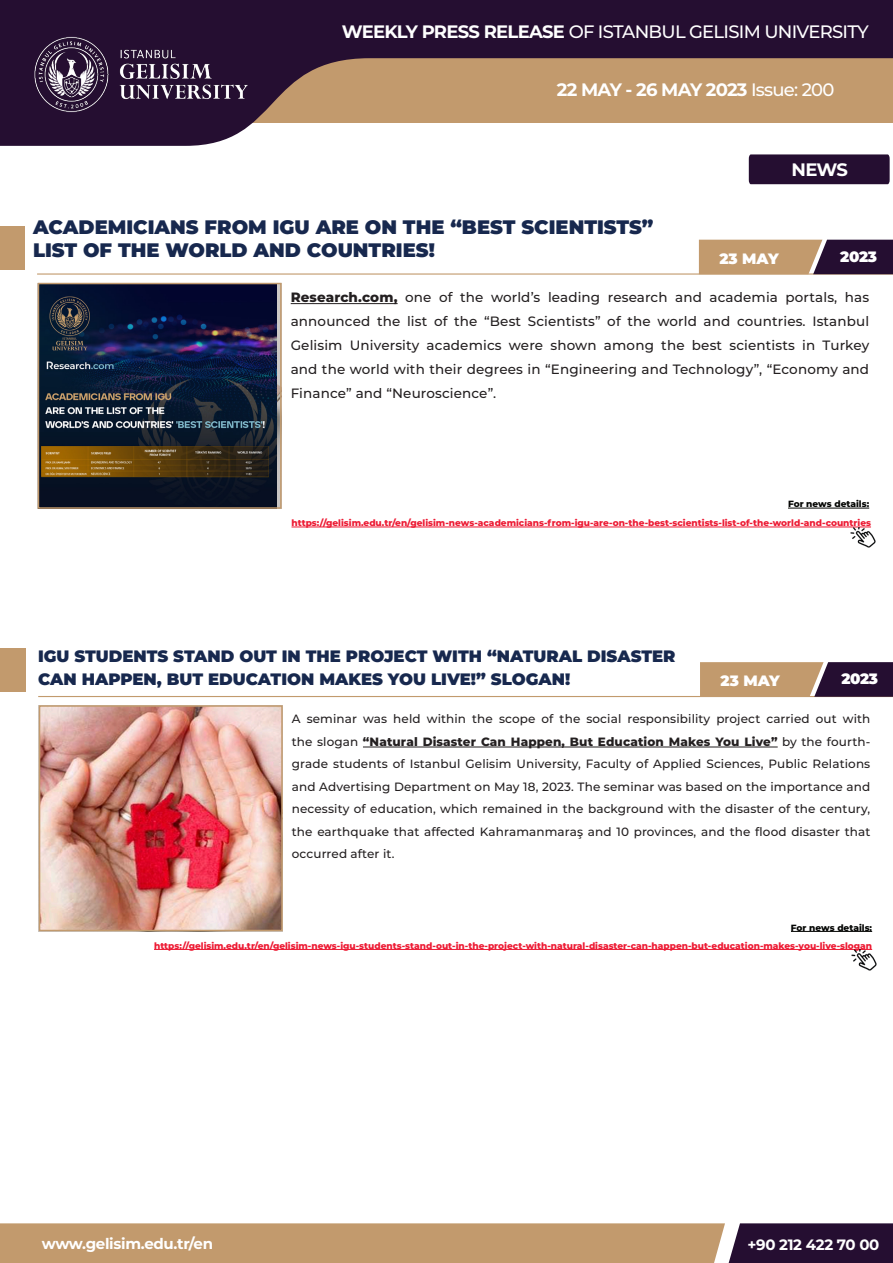
<style>
.page{position:relative;width:893px;height:1263px;background:#fff}
.page>*{position:absolute;margin:0;border:0;box-sizing:border-box;transform-origin:0 0}
.t1{font:900 19.5px/22.5px "Montserrat";color:#17284e}
.t2{font:500 18px "Montserrat";letter-spacing:-.04em;color:#fff}
.t3{font:700 18px "Montserrat";letter-spacing:-.04em;color:#fff}
.t4{font:900 16.5px/22.5px "Montserrat";color:#17284e}
.t5{font:700 15px "Montserrat";letter-spacing:-.02em;color:#fff}
.t6{font:900 15px "Montserrat";letter-spacing:-.02em;color:#fff}
.t7{font:500 13.5px/24px "Montserrat";letter-spacing:.01em;color:#231f20;text-align:justify}
.t8{font:500 12px/22.5px "Montserrat";letter-spacing:.01em;color:#231f20;text-align:justify}
.t9{font:800 9px "Montserrat";color:#ed1a33}
.t10{font:800 9px "Montserrat";color:#040503}
.s1{font-weight:700}
.s2{font-weight:500}
.s3{font-weight:800}
</style>
<div class="page">
<svg style="left:0;top:0;width:893px;height:146px;background:#7a6062"></svg>
<svg style="left:0;top:1223px;width:893px;height:40px;background:#a78366"></svg>
<img style="left:21px;top:34px;width:241px;height:81px">
<div style="left:749px;top:154px;width:141px;height:30px;background:#250e31"></div>
<hr style="left:788px;top:508px;width:81px;height:1px;background:#040503">
<hr style="left:791px;top:931px;width:81px;height:1px;background:#040503">
<hr style="left:291px;top:527px;width:580px;height:1px;background:#ed1a33">
<hr style="left:154px;top:949px;width:718px;height:1px;background:#ed1a33">
<div style="left:0;top:226px;width:24px;height:44px;background:#c29a6d"></div>
<div style="left:0;top:648px;width:25px;height:44px;background:#c29a6d"></div>
<hr style="left:37px;top:273px;width:856px;height:2px;background:#c29a6d">
<hr style="left:38px;top:696px;width:855px;height:1px;background:#c29a6d">
<svg style="left:699px;top:240px;width:194px;height:34px;background:#886759"></svg>
<svg style="left:700px;top:662px;width:193px;height:35px;background:#89695a"></svg>
<hr style="left:291px;top:303px;width:107px;height:1px;background:#231f20">
<hr style="left:363px;top:747px;width:415px;height:1px;background:#231f20">
<img style="left:41px;top:286px;width:236px;height:220px">
<div style="left:38px;top:283px;width:244px;height:226px;border:2px solid #c29a6d"></div>
<img style="left:42px;top:708px;width:238px;height:220px">
<div style="left:39px;top:705px;width:244px;height:226px;border:2px solid #c29a6d"></div>
<img style="left:850px;top:527px;width:26px;height:21px">
<img style="left:851px;top:949px;width:26px;height:21px">
<p class="t2" style="left:342px;top:19px;width:528px"><span class="s1">WEEKLY PRESS RELEASE</span> OF ISTANBUL GELISIM UNIVERSITY</p>
<p class="t3" style="left:557px;top:76px;width:279px">22 MAY - 26 MAY 2023 <span class="s2">Issue: 200</span></p>
<p class="t1" style="left:33px;top:215px;width:622px">ACADEMICIANS FROM IGU ARE ON THE “BEST SCIENTISTS”<br>LIST OF THE WORLD AND COUNTRIES!</p>
<p class="t3" style="left:791px;top:157px;width:58px">NEWS</p>
<p class="t6" style="left:719px;top:247px;width:61px">23 MAY</p>
<p class="t6" style="left:840px;top:245px;width:38px">2023</p>
<p class="t7" style="left:291px;top:285px;width:580px"><span class="s3">Research.com,</span> one of the world’s leading research and academia portals, has announced the list of the “Best Scientists” of the world and countries. Istanbul Gelisim University academics were shown among the best scientists in Turkey and the world with their degrees in “Engineering and Technology”, “Economy and Finance” and “Neuroscience”.</p>
<p class="t10" style="left:788px;top:497px;width:83px">For news details:</p>
<p class="t9" style="left:291px;top:516px;width:581px">https://gelisim.edu.tr/en/gelisim-news-academicians-from-igu-are-on-the-best-scientists-list-of-the-world-and-countries</p>
<p class="t4" style="left:38px;top:644px;width:639px">IGU STUDENTS STAND OUT IN THE PROJECT WITH “NATURAL DISASTER<br>CAN HAPPEN, BUT EDUCATION MAKES YOU LIVE!” SLOGAN!</p>
<p class="t6" style="left:721px;top:670px;width:61px">23 MAY</p>
<p class="t6" style="left:841px;top:668px;width:38px">2023</p>
<p class="t8" style="left:292px;top:707px;width:580px">A seminar was held within the scope of the social responsibility project carried out with the slogan <span class="s3">“Natural Disaster Can Happen, But Education Makes You Live”</span> by the fourth&shy;grade students of Istanbul Gelisim University, Faculty of Applied Sciences, Public Relations and Advertising Department on May 18, 2023. The seminar was based on the importance and necessity of education, which remained in the background with the disaster of the century, the earthquake that affected Kahramanmaraş and 10 provinces, and the flood disaster that occurred after it.</p>
<p class="t10" style="left:791px;top:921px;width:83px">For news details:</p>
<p class="t9" style="left:154px;top:939px;width:720px">https://gelisim.edu.tr/en/gelisim-news-igu-students-stand-out-in-the-project-with-natural-disaster-can-happen-but-education-makes-you-live-slogan</p>
<p class="t5" style="left:42px;top:1233px;width:173px">www.gelisim.edu.tr/en</p>
<p class="t5" style="left:747px;top:1234px;width:134px">+90 212 422 70 00</p>
</div>
